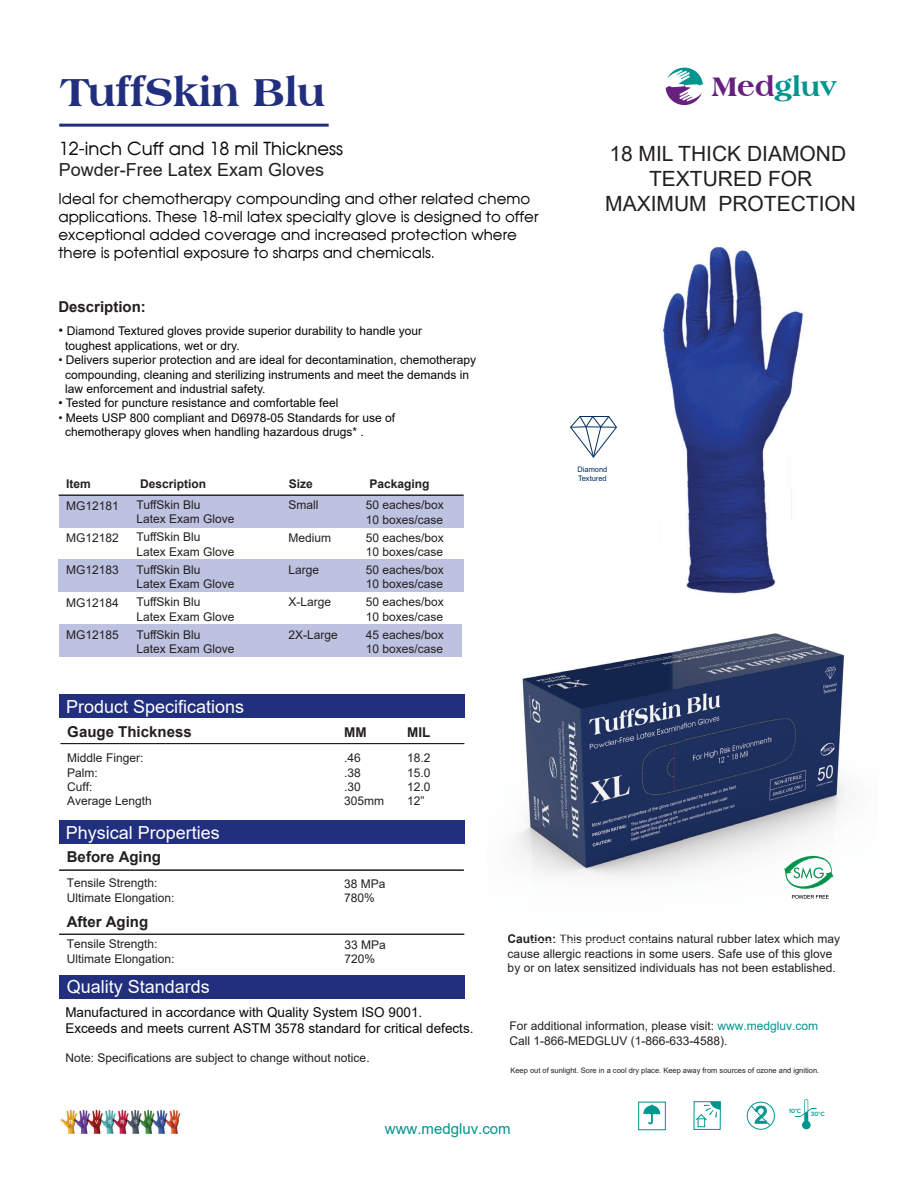
<style>
.page{position:relative;width:918px;height:1188px;background:#fff}
.page>*{position:absolute;margin:0;border:0;box-sizing:border-box;transform-origin:0 0}
.t1{font:800 42px "Americana BT";color:#222f7e}
.t2{font:800 28.8px "Americana BT";color:#00958e}
.t3{font:23.85px "Arial";color:#00958e}
.t4{font:21px/25.2px "Arial";color:#231f20;text-align:center}
.t5{font:18px "Arial";color:#fff}
.t6{font:18px "Avant Garde";color:#050504}
.t7{font:18px "Arial";color:#231f20}
.t8{font:15px/18px "Avant Garde";color:#050504}
.t9{font:700 15px "Arial";color:#231f20}
.t10{font:15px "Arial";color:#00958e}
.t11{font:13.5px/16.2px "Arial";color:#070908}
.t12{font:700 13.5px "Arial";color:#231f20}
.t13{font:12px/14.4px "Arial";color:#231f20}
.t14{font:12px/14.4px "Arial";color:#050504}
.t15{font:700 12px "Arial";color:#231f20}
.t16{font:7.5px "Arial";color:#231f20}
.t17{font:7.5px/9px "Arial";color:#002e64}
.t18{font:600 6.3px "Proxima Nova";color:#00958e}
.s1{color:#681f7d}
.s2{font-size:13.5px;color:#231f20}
.s3{color:#231f20}
.s4{font-weight:700}
.s5{color:#00958e}
</style>
<div class="page">
<div style="left:60px;top:975px;width:405px;height:24px;background:#222f7e"></div>
<div style="left:60px;top:820px;width:405px;height:24px;background:#222f7e"></div>
<div style="left:60px;top:694px;width:405px;height:24px;background:#222f7e"></div>
<hr style="left:59px;top:870px;width:405px;height:1px;background:#231f20">
<hr style="left:59px;top:934px;width:405px;height:1px;background:#231f20">
<hr style="left:61px;top:743px;width:403px;height:1px;background:#231f20">
<div style="left:59px;top:625px;width:403px;height:32px;background:#bec2e1"></div>
<div style="left:58px;top:560px;width:405px;height:32px;background:#bec2e1"></div>
<div style="left:59px;top:495px;width:405px;height:32px;background:#bec2e1"></div>
<hr style="left:59px;top:495px;width:405px;height:1px;background:#231f20">
<div style="left:747px;top:1102px;width:28px;height:28px;border:1px solid #00958e;border-radius:50%"></div>
<svg style="left:750px;top:1105px;width:21px;height:22px"></svg>
<svg style="left:643px;top:1105px;width:17px;height:19px"></svg>
<div style="left:638px;top:1102px;width:28px;height:28px;border:1px solid #00958e"></div>
<svg style="left:693px;top:1101px;width:28px;height:29px"></svg>
<svg style="left:795px;top:1099px;width:22px;height:30px"></svg>
<svg style="left:665px;top:67px;width:38px;height:38px"></svg>
<hr style="left:59px;top:124px;width:270px;height:3px;background:#222f7e">
<img style="left:60px;top:1109px;width:121px;height:25px">
<svg style="left:570px;top:415px;width:47px;height:43px"></svg>
<img style="left:663px;top:245px;width:141px;height:349px">
<img style="left:515px;top:550px;width:168px;height:328px">
<img style="left:780px;top:550px;width:66px;height:295px">
<img style="left:683px;top:598px;width:98px;height:274px">
<svg style="left:784px;top:855px;width:50px;height:44px"></svg>
<img style="left:792px;top:895px;width:37px;height:4px">
<h1 class="t1" style="left:60px;top:67px;width:266px">TuffSkin Blu</h1>
<h2 class="t2" style="left:712px;top:69px;width:126px"><span class="s1">Med</span>gluv</h2>
<h3 class="t6" style="left:59px;top:140px;width:286px">12-inch Cuff and 18 mil Thickness</h3>
<h3 class="t7" style="left:59px;top:160px;width:267px">Powder-Free Latex Exam Gloves</h3>
<h3 class="t4" style="left:609px;top:141px;width:238px">18 MIL THICK DIAMOND<br>TEXTURED FOR</h3>
<p class="t8" style="left:58px;top:191px;width:473px">Ideal for chemotherapy compounding and other related chemo</p>
<h3 class="t4" style="left:605px;top:191px;width:252px">MAXIMUM PROTECTION</h3>
<p class="t8" style="left:58px;top:209px;width:482px">applications. These 18-mil latex specialty glove is designed to offer exceptional added coverage and increased protection where there is potential exposure to sharps and chemicals.</p>
<p class="t9" style="left:58px;top:298px;width:89px">Description:</p>
<p class="t14" style="left:65px;top:324px;width:359px;text-indent:-7px"><span class="s2">•</span> Diamond Textured gloves provide superior durability to handle your toughest applications, wet or dry.</p>
<p class="t14" style="left:65px;top:353px;width:413px;text-indent:-7px"><span class="s3">•</span> Delivers superior protection and are ideal for decontamination, chemotherapy compounding, cleaning and sterilizing instruments and meet the demands in law enforcement and industrial safety.</p>
<p class="t14" style="left:58px;top:396px;width:282px">• Tested for puncture resistance and comfortable feel</p>
<p class="t14" style="left:65px;top:410px;width:332px;text-indent:-7px"><span class="s3">•</span> Meets USP 800 compliant and D6978-05 Standards for use of chemotherapy gloves when handling hazardous drugs* .</p>
<p class="t15" style="left:66px;top:477px;width:26px">Item</p>
<p class="t15" style="left:140px;top:477px;width:68px">Description</p>
<p class="t15" style="left:289px;top:477px;width:26px">Size</p>
<p class="t15" style="left:370px;top:477px;width:62px">Packaging</p>
<p class="t13" style="left:66px;top:498px;width:54px">MG12181</p>
<p class="t13" style="left:66px;top:531px;width:54px">MG12182</p>
<p class="t13" style="left:66px;top:563px;width:54px">MG12183</p>
<p class="t13" style="left:66px;top:595px;width:54px">MG12184</p>
<p class="t13" style="left:66px;top:628px;width:54px">MG12185</p>
<p class="t13" style="left:136px;top:498px;width:100px">TuffSkin Blu<br>Latex Exam Glove</p>
<p class="t13" style="left:136px;top:530px;width:100px">TuffSkin Blu<br>Latex Exam Glove</p>
<p class="t13" style="left:136px;top:562px;width:100px">TuffSkin Blu<br>Latex Exam Glove</p>
<p class="t13" style="left:136px;top:595px;width:100px">TuffSkin Blu<br>Latex Exam Glove</p>
<p class="t13" style="left:136px;top:627px;width:100px">TuffSkin Blu<br>Latex Exam Glove</p>
<p class="t13" style="left:366px;top:498px;width:80px">50 eaches/box<br>10 boxes/case</p>
<p class="t13" style="left:366px;top:530px;width:80px">50 eaches/box<br>10 boxes/case</p>
<p class="t13" style="left:366px;top:563px;width:80px">50 eaches/box<br>10 boxes/case</p>
<p class="t13" style="left:366px;top:595px;width:80px">50 eaches/box<br>10 boxes/case</p>
<p class="t13" style="left:366px;top:627px;width:80px">45 eaches/box<br>10 boxes/case</p>
<p class="t13" style="left:288px;top:498px;width:31px">Small</p>
<p class="t13" style="left:288px;top:530px;width:44px">Medium</p>
<p class="t13" style="left:288px;top:563px;width:32px">Large</p>
<p class="t13" style="left:288px;top:595px;width:44px">X-Large</p>
<p class="t13" style="left:288px;top:627px;width:51px">2X-Large</p>
<h3 class="t5" style="left:66px;top:696px;width:180px">Product Specifications</h3>
<p class="t9" style="left:67px;top:723px;width:126px">Gauge Thickness</p>
<p class="t13" style="left:67px;top:751px;width:86px">Middle Finger:<br>Palm:<br>Cuff:<br>Average Length</p>
<h3 class="t5" style="left:66px;top:822px;width:156px">Physical Properties</h3>
<p class="t9" style="left:67px;top:848px;width:96px">Before Aging</p>
<p class="t13" style="left:67px;top:876px;width:109px">Tensile Strength:<br>Ultimate Elongation:</p>
<p class="t9" style="left:67px;top:913px;width:83px">After Aging</p>
<p class="t13" style="left:67px;top:937px;width:109px">Tensile Strength:<br>Ultimate Elongation:</p>
<h3 class="t5" style="left:67px;top:977px;width:145px">Quality Standards</h3>
<p class="t12" style="left:344px;top:725px;width:24px">MM</p>
<p class="t13" style="left:344px;top:751px;width:41px">.46<br>.38<br>.30<br>305mm</p>
<p class="t12" style="left:407px;top:725px;width:25px">MIL</p>
<p class="t13" style="left:407px;top:751px;width:25px;text-align:justify">18.2<br>15.0<br>12.0<br>12”</p>
<p class="t13" style="left:344px;top:876px;width:43px">38 MPa<br>780%</p>
<p class="t13" style="left:345px;top:937px;width:43px">33 MPa<br>720%</p>
<p class="t11" style="left:65px;top:1004px;width:410px">Manufactured in accordance with Quality System ISO 9001.<br>Exceeds and meets current ASTM 3578 standard for critical defects.</p>
<p class="t13" style="left:65px;top:1050px;width:306px">Note: Specifications are subject to change without notice.</p>
<p class="t17" style="left:577px;top:465px;width:31px">Diamond<br>Textured</p>
<p class="t13" style="left:508px;top:932px;width:334px"><span class="s4">Caution:</span> This product contains natural rubber latex which may</p>
<p class="t13" style="left:508px;top:946px;width:330px">cause allergic reactions in some users. Safe use of this glove by or on latex sensitized individuals has not been established.</p>
<p class="t13" style="left:509px;top:1019px;width:310px">For additional information, please visit: <span class="s5">www.medgluv.com<br></span>Call 1-866-MEDGLUV (1-866-633-4588).</p>
<p class="t16" style="left:510px;top:1066px;width:310px">Keep out of sunlight. Sore in a cool dry place. Keep away from sources of ozone and ignition.</p>
<p class="t10" style="left:385px;top:1120px;width:127px">www.medgluv.com</p>
<h3 class="t3" style="left:754px;top:1102px;width:15px">2</h3>
<p class="t18" style="left:789px;top:1108px;width:14px">10°C</p>
<p class="t18" style="left:811px;top:1111px;width:15px">30°C</p>
</div>
